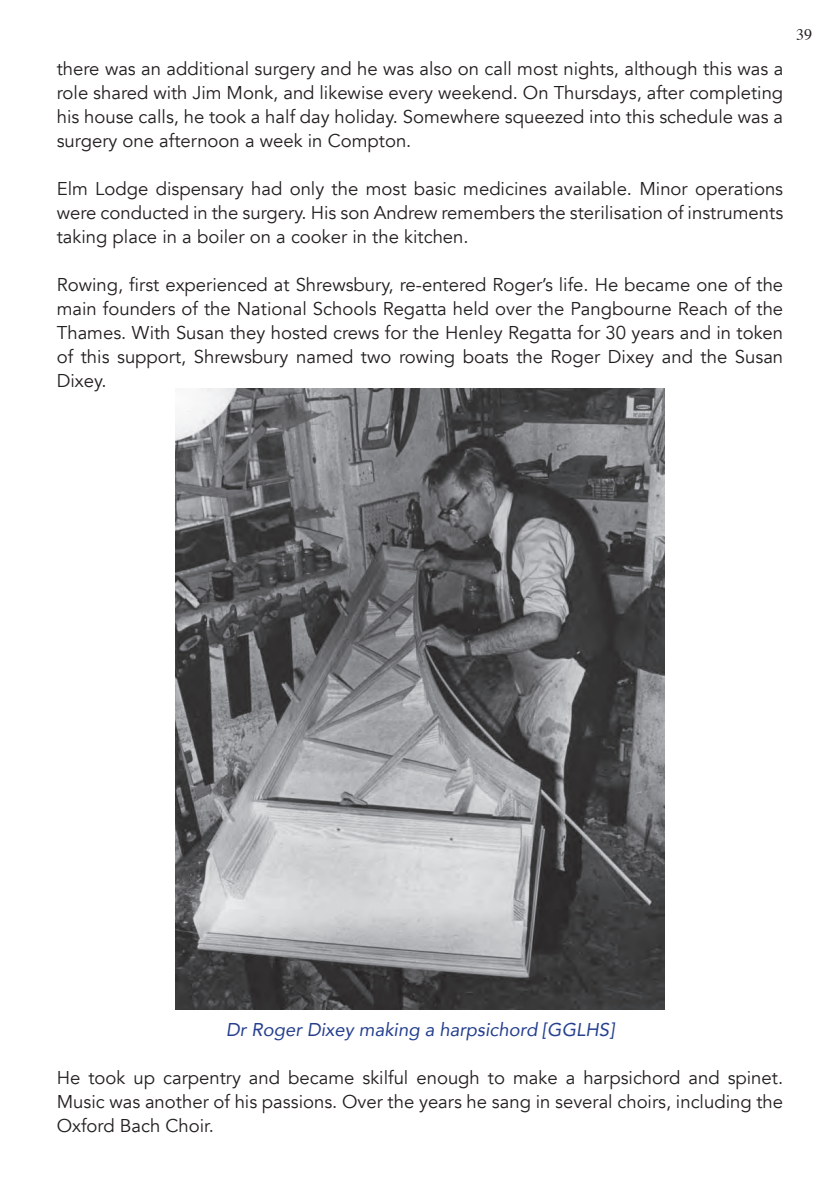
<style>
.page{position:relative;width:840px;height:1191px;background:#fff}
.page>*{position:absolute;margin:0;border:0;box-sizing:border-box;transform-origin:0 0}
.t1{font:18.4px/24px "Avenir";color:#231f20;text-align:justify}
.t2{font:italic 18.4px "Avenir";color:#253f8e}
.t3{font:16px "Times";color:#231f20}
</style>
<div class="page">
<img style="left:176px;top:388px;width:487px;height:621px">
<p class="t1" style="left:57px;top:57px;width:727px">there was an additional surgery and he was also on call most nights, although this was a role shared with Jim Monk, and likewise every weekend. On Thursdays, after completing his house calls, he took a half day holiday. Somewhere squeezed into this schedule was a surgery one afternoon a week in Compton.</p>
<p class="t1" style="left:57px;top:177px;width:727px">Elm Lodge dispensary had only the most basic medicines available. Minor operations were conducted in the surgery. His son Andrew remembers the sterilisation of instruments taking place in a boiler on a cooker in the kitchen.</p>
<p class="t1" style="left:57px;top:273px;width:727px">Rowing, first experienced at Shrewsbury, re-entered Roger’s life. He became one of the main founders of the National Schools Regatta held over the Pangbourne Reach of the Thames. With Susan they hosted crews for the Henley Regatta for 30 years and in token of this support, Shrewsbury named two rowing boats the Roger Dixey and the Susan Dixey.</p>
<p class="t3" style="left:795px;top:20px;width:17px">39</p>
<p class="t2" style="left:226px;top:1018px;width:389px">Dr Roger Dixey making a harpsichord [GGLHS]</p>
<p class="t1" style="left:57px;top:1065px;width:727px">He took up carpentry and became skilful enough to make a harpsichord and spinet.<br>Music was another of his passions. Over the years he sang in several choirs, including the Oxford Bach Choir.</p>
</div>
